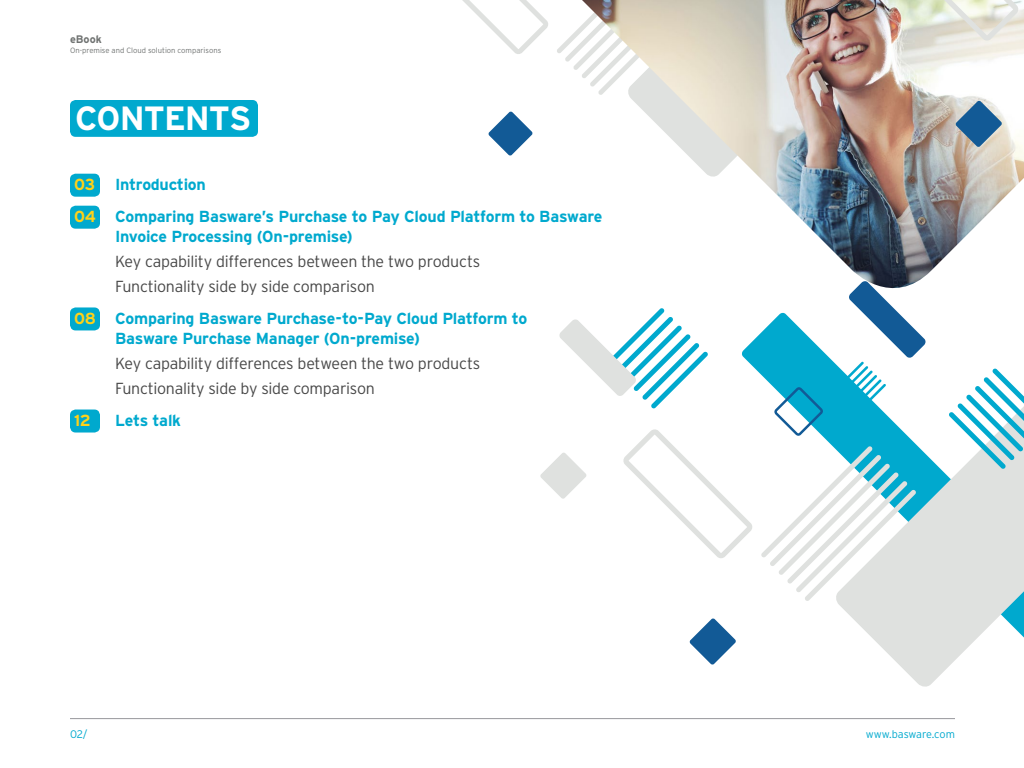
<style>
.page{position:relative;width:1024px;height:768px;background:#fff}
.page>*{position:absolute;margin:0;border:0;box-sizing:border-box;transform-origin:0 0}
.t1{font:700 33.6px "Interstate";letter-spacing:-.035em;color:#fff}
.t2{font:700 16px/32px "Interstate";letter-spacing:-.02em;color:#00a9ce}
.t3{font:300 16px/25px "Interstate";letter-spacing:-.015em;color:#484848}
.t4{font:700 16px "Interstate";color:#ffd218}
.t5{font:300 10.9px "Interstate";letter-spacing:-.01em;color:#00a9ce}
.t6{font:700 10.9px "Interstate";color:#707372}
.t7{font:300 7.7px "Interstate";color:#707372}
.s1{color:#ffd218}
</style>
<div class="page">
<hr style="left:70px;top:718px;width:885px;height:1px;background:#98989c">
<div style="left:70px;top:100px;width:188px;height:37px;background:#00a9ce;border-radius:6px"></div>
<div style="left:70px;top:174px;width:30px;height:23px;background:#00a9ce;border-radius:6px"></div>
<div style="left:70px;top:206px;width:30px;height:23px;background:#00a9ce;border-radius:6px"></div>
<div style="left:70px;top:307px;width:30px;height:23px;background:#00a9ce;border-radius:6px"></div>
<div style="left:70px;top:410px;width:30px;height:23px;background:#00a9ce;border-radius:6px"></div>
<svg style="left:462px;top:0;width:76px;height:54px"></svg>
<svg style="left:488px;top:111px;width:45px;height:45px"></svg>
<svg style="left:557px;top:25px;width:25px;height:45px"></svg>
<img style="left:582px;top:0;width:442px;height:281px">
<svg style="left:623px;top:429px;width:118px;height:129px"></svg>
<svg style="left:741px;top:333px;width:20px;height:207px"></svg>
<svg style="left:851px;top:616px;width:173px;height:71px"></svg>
<svg style="left:689px;top:618px;width:47px;height:47px"></svg>
<svg style="left:540px;top:452px;width:47px;height:47px"></svg>
<svg style="left:761px;top:281px;width:263px;height:335px"></svg>
<svg style="left:559px;top:308px;width:149px;height:100px"></svg>
<svg style="left:889px;top:0;width:135px;height:147px"></svg>
<p class="t6" style="left:70px;top:33px;width:33px">eBook</p>
<p class="t7" style="left:70px;top:46px;width:153px">On-premise and Cloud solution comparisons</p>
<h1 class="t1" style="left:75px;top:99px;width:173px">Contents</h1>
<p class="t2" style="left:74px;top:168px;width:530px"><span class="s1">03</span> I ntroduction<br><span class="s1">04</span> Comparing Basware’s Purchase to Pay Cloud Platform to Basware</p>
<p class="t2" style="left:74px;top:220px;width:24px">I</p>
<p class="t2" style="left:120px;top:220px;width:234px">nvoice Processing (On-premise)</p>
<p class="t3" style="left:115px;top:249px;width:367px">Key capability differences between the two products<br>Functionality side by side comparison</p>
<p class="t2" style="left:115px;top:308px;width:414px;line-height:20px;text-indent:-41px"><span class="s1">08</span> Comparing Basware Purchase-to-Pay Cloud Platform to<br>Basware Purchase Manager (On-premise)</p>
<p class="t3" style="left:115px;top:351px;width:367px">Key capability differences between the two products<br>Functionality side by side comparison</p>
<p class="t4" style="left:74px;top:412px;width:18px">12</p>
<p class="t2" style="left:115px;top:404px;width:68px">Lets talk</p>
<p class="t5" style="left:70px;top:728px;width:19px">02/</p>
<p class="t5" style="left:866px;top:728px;width:91px">www.basware.com</p>
</div>
